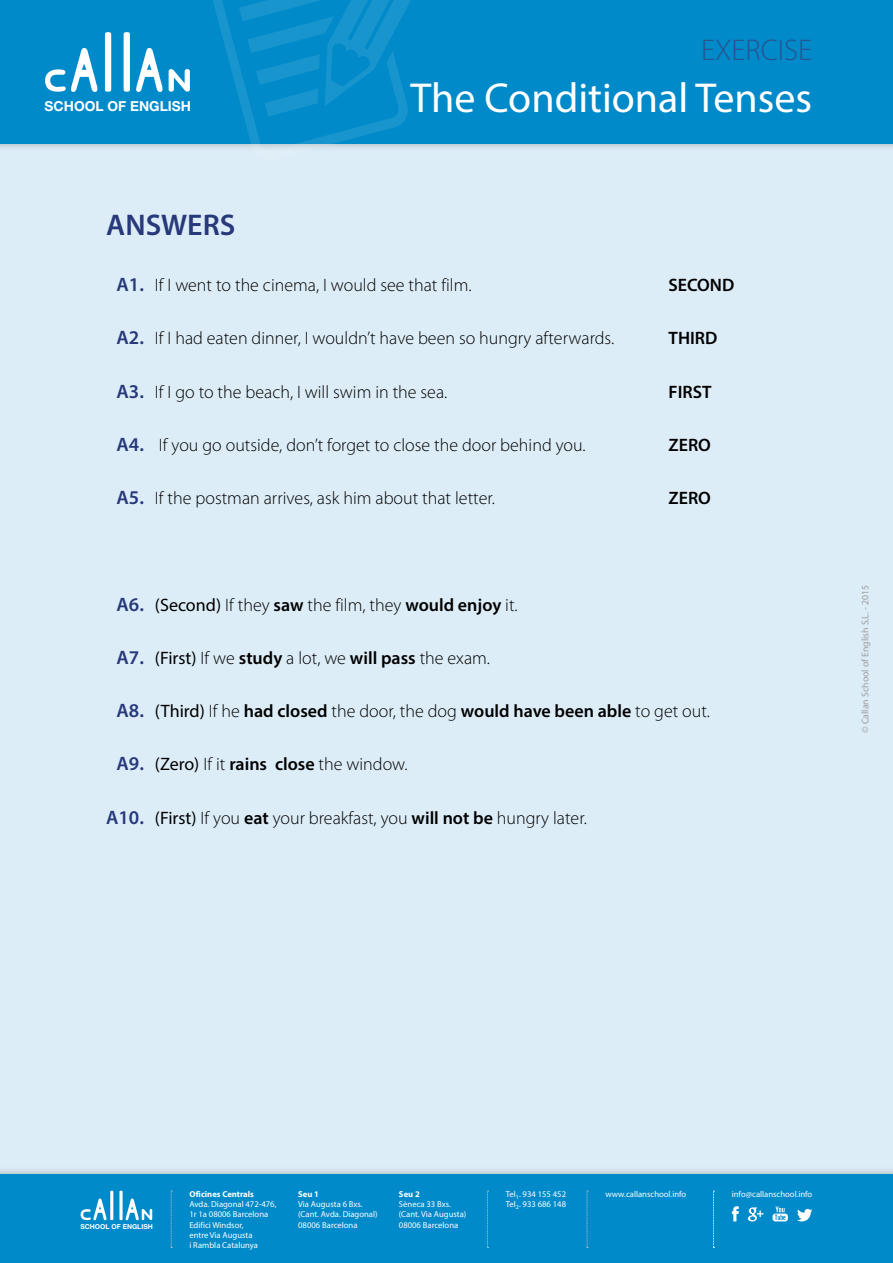
<style>
.page{position:relative;width:893px;height:1263px;background:#fff}
.page>*{position:absolute;margin:0;border:0;box-sizing:border-box;transform-origin:0 0}
.t1{font:42px "Myriad Pro";color:#fff}
.t2{font:300 30px "Myriad Pro";color:#28538f}
.t3{font:600 30px "Myriad Pro";color:#27397b}
.t4{font:300 18px "Myriad Pro";color:#000}
.t5{font:600 18px "Myriad Pro";color:#000}
.t6{font:700 13.8px "Helvetica Neue LT Std";color:#fff}
.t7{font:9.75px "Myriad Pro";color:#9c9e9f}
.t8{font:8.7px/10.2px "Myriad Pro";color:#fff}
.t9{font:700 8.7px "Myriad Pro";color:#fff}
.t10{font:700 6.75px "Helvetica Neue LT Std";color:#fff}
.s1{font-weight:600;font-size:19.5px;color:#27397b}
.s2{font-weight:400}
.s3{font-weight:600}
</style>
<div class="page">
<div style="left:0;top:123px;width:893px;height:1074px;background:#ddedf7"></div>
<div style="left:0;top:1166px;width:893px;height:97px;background:#000;opacity:.29"></div>
<div style="left:0;top:1174px;width:893px;height:89px;background:#008ac9"></div>
<div style="left:0;top:0;width:893px;height:152px;background:#000;opacity:.29"></div>
<div style="left:0;top:0;width:893px;height:144px;background:#008ac9"></div>
<svg style="left:201px;top:0;width:241px;height:152px"></svg>
<svg style="left:105px;top:32px;width:6px;height:60px"></svg>
<svg style="left:45px;top:48px;width:53px;height:44px"></svg>
<svg style="left:124px;top:32px;width:66px;height:60px"></svg>
<hr style="left:110px;top:1191px;width:3px;height:29px;background:#fff">
<svg style="left:125px;top:1198px;width:27px;height:22px"></svg>
<svg style="left:81px;top:1198px;width:26px;height:22px"></svg>
<svg style="left:119px;top:1191px;width:4px;height:29px"></svg>
<svg style="left:732px;top:1206px;width:7px;height:15px"></svg>
<svg style="left:748px;top:1207px;width:15px;height:14px"></svg>
<svg style="left:797px;top:1209px;width:15px;height:12px"></svg>
<svg style="left:772px;top:1206px;width:16px;height:15px"></svg>
<svg style="left:171px;top:1191px;width:1px;height:57px"></svg>
<svg style="left:487px;top:1191px;width:2px;height:57px"></svg>
<svg style="left:587px;top:1191px;width:1px;height:57px"></svg>
<svg style="left:713px;top:1191px;width:1px;height:57px"></svg>
<p class="t6" style="left:45px;top:97px;width:148px">SCHOOL OF ENGLISH</p>
<h2 class="t3" style="left:106px;top:206px;width:131px">ANSWERS</h2>
<h2 class="t2" style="left:701px;top:32px;width:113px">EXERCISE</h2>
<h1 class="t1" style="left:411px;top:72px;width:403px">The Conditional Tenses</h1>
<p class="t4" style="left:116px;top:274px;width:357px"><span class="s1">A1.</span> If I went to the cinema, I would see that film.</p>
<p class="t5" style="left:669px;top:274px;width:67px">SECOND</p>
<p class="t4" style="left:116px;top:327px;width:499px"><span class="s1">A2.</span> If I had eaten dinner, I wouldn’t have been so hungry afterwards.</p>
<p class="t5" style="left:669px;top:327px;width:50px">THIRD</p>
<p class="t4" style="left:116px;top:381px;width:332px"><span class="s1">A3.</span> If I go to the beach, I will swim in the sea.</p>
<p class="t5" style="left:669px;top:380px;width:44px">FIRST</p>
<p class="t4" style="left:116px;top:434px;width:471px"><span class="s1">A4.</span> If you go outside, don’t forget to close the door behind you.</p>
<p class="t5" style="left:669px;top:433px;width:44px">ZERO</p>
<p class="t4" style="left:116px;top:487px;width:380px"><span class="s1">A5.</span> If the postman arrives, ask him about that letter.</p>
<p class="t5" style="left:669px;top:487px;width:44px">ZERO</p>
<p class="t4" style="left:116px;top:594px;width:403px"><span class="s1">A6.</span> <span class="s2">(Second)</span> If they <span class="s3">saw</span> the film, they <span class="s3">would enjoy</span> it.</p>
<p class="t4" style="left:116px;top:647px;width:375px"><span class="s1">A7.</span> <span class="s2">(First)</span> If we <span class="s3">study</span> a lot, we <span class="s3">will pass</span> the exam.</p>
<p class="t4" style="left:116px;top:700px;width:595px"><span class="s1">A8.</span> <span class="s2">(Third)</span> If he <span class="s3">had closed</span> the door, the dog <span class="s3">would have been able</span> to get out.</p>
<p class="t4" style="left:116px;top:753px;width:293px"><span class="s1">A9.</span> <span class="s2">(Zero)</span> If it <span class="s3">rains close</span> the window.</p>
<p class="t4" style="left:106px;top:807px;width:482px"><span class="s1">A10.</span> <span class="s2">(First)</span> If you <span class="s3">eat</span> your breakfast, you <span class="s3">will not be</span> hungry later.</p>
<p class="t7" style="left:859px;top:733px;width:149px;rotate:-90deg">© Callan School of English S.L. - 2015</p>
<p class="t10" style="left:80px;top:1223px;width:74px">SCHOOL OF ENGLISH</p>
<p class="t9" style="left:189px;top:1188px;width:66px">Oficines Centrals</p>
<p class="t8" style="left:605px;top:1189px;width:82px">www.callanschool.info</p>
<p class="t8" style="left:189px;top:1199px;width:89px">Avda. Diagonal 472-476,<br>1r 1a 08006 Barcelona<br>Edifici Windsor,<br>entre Via Augusta<br>i Rambla Catalunya</p>
<p class="t8" style="left:506px;top:1189px;width:62px">Tel<sub>1</sub>. 934 155 452<br>Tel<sub>2</sub>. 933 686 148</p>
<p class="t8" style="left:732px;top:1189px;width:82px">info@callanschool.info</p>
<p class="t9" style="left:298px;top:1188px;width:22px">Seu 1</p>
<p class="t8" style="left:298px;top:1199px;width:81px">Via Augusta 6 Bxs. (Cant. Avda. Diagonal)<br>08006 Barcelona</p>
<p class="t9" style="left:399px;top:1188px;width:22px">Seu 2</p>
<p class="t8" style="left:399px;top:1199px;width:69px">Sèneca 33 Bxs. (Cant. Via Augusta)<br>08006 Barcelona</p>
</div>
